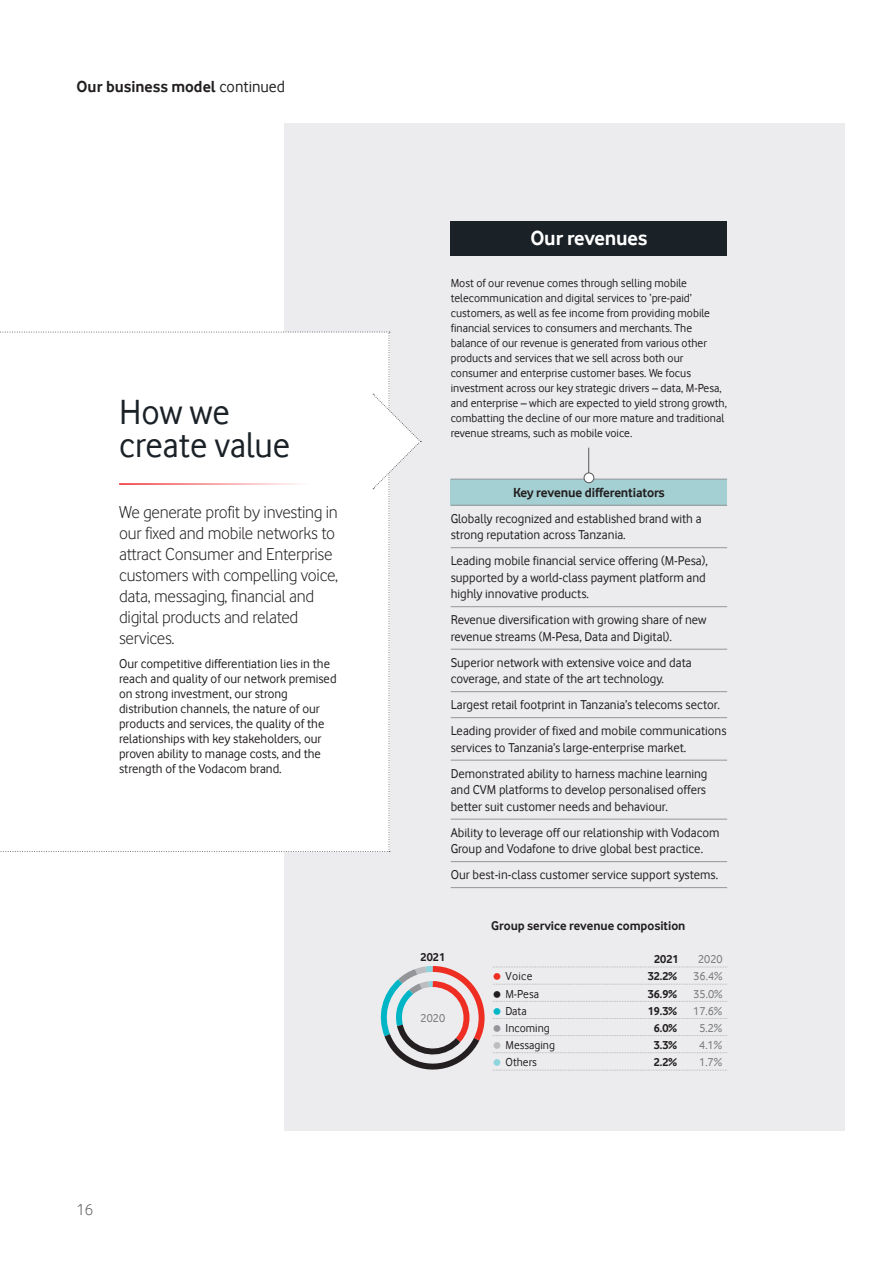
<style>
.page{position:relative;width:893px;height:1263px;background:#fff}
.page>*{position:absolute;margin:0;border:0;box-sizing:border-box;transform-origin:0 0}
.t1{font:36px/33px "Vodafone Rg";color:#1a2127}
.t2{font:700 21px "Vodafone Rg";letter-spacing:-.01em;color:#fff}
.t3{font:18px/21px "Vodafone Lt";letter-spacing:-.015em;color:#231f20}
.t4{font:700 16.5px "Vodafone Rg";color:#231f20}
.t5{font:16.5px "Vodafone Lt";color:#57585a}
.t6{font:700 13.5px "Vodafone Rg";letter-spacing:-.01em;color:#231f20}
.t7{font:13.2px/16.5px "Vodafone Rg";color:#231f20}
.t8{font:700 13.05px "Vodafone Rg";letter-spacing:-.005em;color:#231f20}
.t9{font:12px/15px "Vodafone Rg";color:#231f20}
.t10{font:700 12px "Vodafone Rg";color:#231f20}
.t11{font:12px "Vodafone Rg";color:#76787b}
.s1{font-weight:400}
.s2{font-size:13.65px}
</style>
<div class="page">
<div style="left:285px;top:123px;width:560px;height:1008px;background:#ececee"></div>
<div style="left:451px;top:479px;width:276px;height:26px;background:#a4d0d3"></div>
<hr style="left:451px;top:479px;width:276px;height:1px;background:#939598">
<hr style="left:451px;top:505px;width:276px;height:1px;background:#939598">
<hr style="left:451px;top:547px;width:276px;height:1px;background:#939598">
<hr style="left:451px;top:606px;width:276px;height:1px;background:#939598">
<hr style="left:451px;top:649px;width:276px;height:1px;background:#939598">
<hr style="left:451px;top:691px;width:276px;height:1px;background:#939598">
<hr style="left:451px;top:717px;width:276px;height:1px;background:#939598">
<hr style="left:451px;top:760px;width:276px;height:1px;background:#939598">
<hr style="left:451px;top:819px;width:276px;height:1px;background:#939598">
<hr style="left:451px;top:861px;width:276px;height:1px;background:#939598">
<hr style="left:451px;top:887px;width:276px;height:1px;background:#939598">
<svg style="left:0;top:332px;width:421px;height:520px"></svg>
<hr style="left:588px;top:448px;width:1px;height:31px;background:#57585a">
<div style="left:584px;top:473px;width:10px;height:10px;background:#fff;border-radius:50%"></div>
<div style="left:584px;top:473px;width:10px;height:10px;border:1px solid #57585a;border-radius:50%"></div>
<div style="left:451px;top:221px;width:276px;height:34px;background:#1a2127"></div>
<hr style="left:119px;top:483px;width:190px;height:2px;background:#ee1d23">
<svg style="left:380px;top:966px;width:347px;height:105px"></svg>
<p class="t4" style="left:77px;top:77px;width:210px">Our business model <span class="s1">continued</span></p>
<h1 class="t1" style="left:119px;top:395px;width:173px">How we create value</h1>
<h3 class="t3" style="left:119px;top:502px;width:221px">We generate profit by investing in our fixed and mobile networks to attract Consumer and Enterprise customers with compelling voice, data, messaging, financial and digital products and related services.</h3>
<p class="t7" style="left:119px;top:656px;width:219px;line-height:15px">Our competitive differentiation lies in the reach and quality of our network premised on strong investment, our strong distribution channels, the nature of our products and services, the quality of the relationships with key stakeholders, our proven ability to manage costs, and the strength of the Vodacom brand.</p>
<p class="t5" style="left:77px;top:1200px;width:18px">16</p>
<h2 class="t2" style="left:530px;top:226px;width:119px">Our revenues</h2>
<p class="t9" style="left:451px;top:276px;width:278px">Most of our revenue comes through selling mobile telecommunication and digital services to ‘pre-paid’ customers, as well as fee income from providing mobile financial services to consumers and merchants. The balance of our revenue is generated from various other products and services that we sell across both our consumer and enterprise customer bases. We focus investment across our key strategic drivers – data, M-Pesa, and enterprise – which are expected to yield strong growth, combatting the decline of our more mature and traditional revenue streams, such as mobile voice.</p>
<p class="t6" style="left:513px;top:484px;width:153px">Key <span class="s2">revenue</span> differentiators</p>
<p class="t7" style="left:451px;top:510px;width:252px">Globally recognized and established brand with a strong reputation across Tanzania.</p>
<p class="t7" style="left:451px;top:552px;width:259px">Leading mobile financial service offering (M-Pesa), supported by a world-class payment platform and highly innovative products.</p>
<p class="t7" style="left:451px;top:611px;width:257px">Revenue diversification with growing share of new revenue streams (M-Pesa, Data and Digital).</p>
<p class="t7" style="left:451px;top:654px;width:242px">Superior network with extensive voice and data coverage, and state of the art technology.</p>
<p class="t7" style="left:451px;top:692px;width:277px;line-height:26px">Largest retail footprint in Tanzania’s telecoms sector.<br>Leading provider of fixed and mobile communications</p>
<p class="t7" style="left:451px;top:734px;width:258px;line-height:26px">services to Tanzania’s large-enterprise market.<br>Demonstrated ability to harness machine learning</p>
<p class="t7" style="left:451px;top:781px;width:257px">and CVM platforms to develop personalised offers better suit customer needs and behaviour.</p>
<p class="t7" style="left:451px;top:824px;width:270px">Ability to leverage off our relationship with Vodacom<br>Group and Vodafone to drive global best practice.</p>
<p class="t7" style="left:451px;top:866px;width:269px">Our best-in-class customer service support systems.</p>
<p class="t10" style="left:421px;top:949px;width:26px">2021</p>
<p class="t11" style="left:421px;top:1011px;width:26px">2020</p>
<p class="t8" style="left:491px;top:918px;width:196px">Group service revenue composition</p>
<p class="t10" style="left:654px;top:952px;width:26px">2021</p>
<p class="t11" style="left:698px;top:952px;width:26px">2020</p>
<p class="t9" style="left:506px;top:969px;width:28px">Voice</p>
<p class="t10" style="left:648px;top:969px;width:31px">32.2%</p>
<p class="t11" style="left:693px;top:969px;width:30px">36.4%</p>
<p class="t9" style="left:505px;top:986px;width:35px">M-Pesa</p>
<p class="t10" style="left:648px;top:986px;width:31px">36.9%</p>
<p class="t11" style="left:693px;top:987px;width:30px">35.0%</p>
<p class="t9" style="left:505px;top:1003px;width:23px">Data</p>
<p class="t10" style="left:648px;top:1004px;width:31px">19.3%</p>
<p class="t11" style="left:693px;top:1004px;width:30px">17.6%</p>
<p class="t9" style="left:506px;top:1020px;width:46px">Incoming</p>
<p class="t10" style="left:654px;top:1021px;width:25px">6.0%</p>
<p class="t11" style="left:699px;top:1021px;width:24px">5.2%</p>
<p class="t9" style="left:506px;top:1037px;width:51px">Messaging</p>
<p class="t10" style="left:654px;top:1038px;width:25px">3.3%</p>
<p class="t11" style="left:699px;top:1038px;width:24px">4.1%</p>
<p class="t9" style="left:506px;top:1055px;width:33px">Others</p>
<p class="t10" style="left:654px;top:1055px;width:25px">2.2%</p>
<p class="t11" style="left:699px;top:1055px;width:24px">1.7%</p>
</div>
